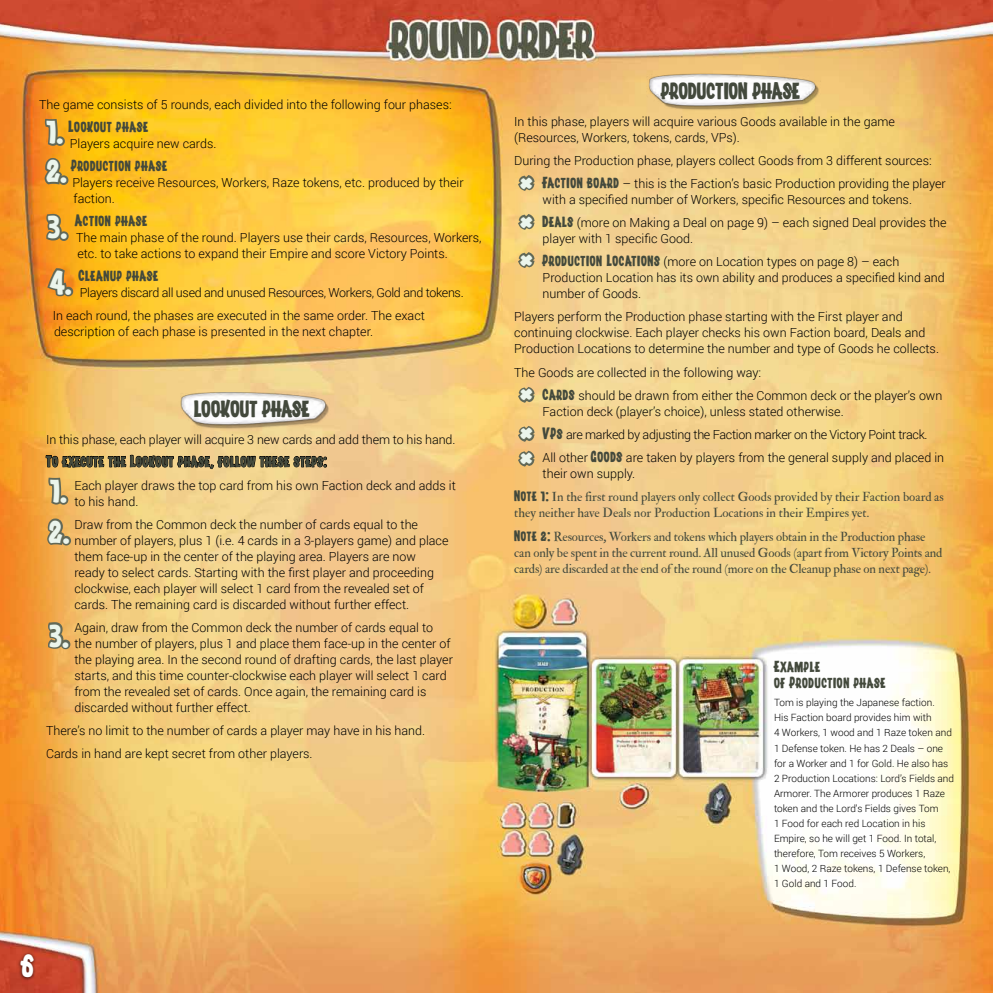
<style>
.page{position:relative;width:993px;height:993px;background:#fff}
.page>*{position:absolute;margin:0;border:0;box-sizing:border-box;transform-origin:0 0}
.rozdz_średni{font:30px "Tygodnik";color:#ebf5ec}
.t1{font:30px "Tygodnik";color:#fff}
.rozdz_maly{font:20px "Tygodnik";letter-spacing:.01em;color:#43493c}
.basic_txt{font:13.75px "Tygodnik";letter-spacing:.05em;color:#43493c}
.note{font:13.75px/16.2px "Tygodnik";letter-spacing:.05em;color:#43493c}
.note-2{font:12.75px/16.2px "IM FELL Double Pica Roman";letter-spacing:-.01em;color:#43493c}
.basic_txt-2{font:300 12.5px/16px "Roboto";color:#000}
.basic_txt-3{font:300 12.5px "Roboto";letter-spacing:-.025em;color:#000}
.example{font:300 10px/15px "Roboto";color:#000}
.s1{font-family:"Tygodnik";font-weight:400;font-size:13.75px;color:#43493c}
.s2{font-family:"Tygodnik"}
</style>
<div class="page">
<img style="left:0;top:0;width:992px;height:992px">
<svg style="left:515px;top:172px;width:22px;height:21px"></svg>
<svg style="left:515px;top:384px;width:22px;height:21px"></svg>
<svg style="left:515px;top:211px;width:22px;height:21px"></svg>
<svg style="left:515px;top:249px;width:22px;height:21px"></svg>
<svg style="left:515px;top:423px;width:22px;height:45px"></svg>
<img style="left:168px;top:380px;width:172px;height:58px">
<img style="left:634px;top:62px;width:198px;height:58px">
<div style="left:17px;top:950px;width:20px;height:31px;background:#000;opacity:.75"></div>
<svg style="left:46px;top:441px;width:281px;height:27px;background:#c1a46a"></svg>
<svg style="left:46px;top:475px;width:25px;height:32px"></svg>
<svg style="left:44px;top:516px;width:30px;height:136px;background:#d6a053"></svg>
<svg style="left:45px;top:257px;width:31px;height:42px"></svg>
<svg style="left:41px;top:117px;width:31px;height:127px;background:#d0912a"></svg>
<p class="basic_txt-2" style="left:39px;top:96px;width:414px">The game consists of 5 rounds, each divided into the following four phases:</p>
<p class="basic_txt" style="left:69px;top:117px;width:81px">Lookout phase</p>
<p class="basic_txt-2" style="left:70px;top:135px;width:148px">Players acquire new cards.</p>
<p class="basic_txt" style="left:71px;top:156px;width:97px">Production phase</p>
<p class="basic_txt-2" style="left:72px;top:174px;width:392px">Players receive Resources, Workers, Raze tokens, etc. produced by their faction.</p>
<p class="basic_txt" style="left:75px;top:211px;width:74px">Action phase</p>
<p class="basic_txt-2" style="left:76px;top:229px;width:406px">The main phase of the round. Players use their cards, Resources, Workers, etc. to take actions to expand their Empire and score Victory Points.</p>
<p class="basic_txt" style="left:79px;top:266px;width:81px">Cleanup phase</p>
<p class="basic_txt-3" style="left:80px;top:284px;width:385px">Players discard all used and unused Resources, Workers, Gold and tokens.</p>
<p class="basic_txt-2" style="left:53px;top:307px;width:373px">In each round, the phases are executed in the same order. The exact description of each phase is presented in the next chapter.</p>
<p class="rozdz_średni" style="left:47px;top:110px;width:18px">1.</p>
<p class="rozdz_średni" style="left:46px;top:149px;width:22px">2.</p>
<p class="rozdz_średni" style="left:48px;top:205px;width:21px">3.</p>
<p class="rozdz_średni" style="left:50px;top:260px;width:23px">4.</p>
<p class="rozdz_maly" style="left:194px;top:394px;width:117px">LOOKOUT PHASE</p>
<p class="basic_txt-2" style="left:46px;top:430px;width:410px">In this phase, each player will acquire 3 new cards and add them to his hand.</p>
<p class="basic_txt" style="left:46px;top:451px;width:282px">To execute the Lookout phase, follow these steps:</p>
<p class="basic_txt-2" style="left:74px;top:477px;width:383px">Each player draws the top card from his own Faction deck and adds it to his hand.</p>
<p class="basic_txt-2" style="left:74px;top:516px;width:375px">Draw from the Common deck the number of cards equal to the number of players, plus 1 (i.e. 4 cards in a 3-players game) and place them face-up in the center of the playing area. Players are now ready to select cards. Starting with the first player and proceeding clockwise, each player will select 1 card from the revealed set of cards. The remaining card is discarded without further effect.</p>
<p class="basic_txt-2" style="left:74px;top:619px;width:380px">Again, draw from the Common deck the number of cards equal to the number of players, plus 1 and place them face-up in the center of the playing area. In the second round of drafting cards, the last player starts, and this time counter-clockwise each player will select 1 card from the revealed set of cards. Once again, the remaining card is discarded without further effect.</p>
<p class="basic_txt-2" style="left:46px;top:722px;width:380px">There’s no limit to the number of cards a player may have in his hand.</p>
<p class="basic_txt-2" style="left:46px;top:745px;width:268px">Cards in hand are kept secret from other players.</p>
<p class="rozdz_średni" style="left:50px;top:468px;width:18px">1.</p>
<p class="rozdz_średni" style="left:49px;top:509px;width:22px">2.</p>
<p class="rozdz_średni" style="left:50px;top:613px;width:21px">3.</p>
<h1 class="t1" style="left:21px;top:943px;width:14px">6</h1>
<p class="rozdz_maly" style="left:661px;top:77px;width:140px">PRODUCTION PHASE</p>
<p class="basic_txt-2" style="left:514px;top:113px;width:382px">In this phase, players will acquire various Goods available in the game (Resources, Workers, tokens, cards, VPs).</p>
<p class="basic_txt-2" style="left:514px;top:152px;width:419px">During the Production phase, players collect Goods from 3 different sources:</p>
<p class="basic_txt-2" style="left:542px;top:175px;width:404px"><span class="s1">Faction board</span> – this is the Faction’s basic Production providing the player with a specified number of Workers, specific Resources and tokens.</p>
<p class="basic_txt-2" style="left:542px;top:214px;width:405px"><span class="s1">Deals</span> (more on Making a Deal on page 9) – each signed Deal provides the player with 1 specific Good.</p>
<p class="basic_txt-2" style="left:542px;top:253px;width:403px"><span class="s1">Production Locations</span> (more on Location types on page 8) – each<br>Production Location has its own ability and produces a specified kind and number of Goods.</p>
<p class="basic_txt-2" style="left:514px;top:308px;width:426px">Players perform the Production phase starting with the First player and continuing clockwise. Each player checks his own Faction board, Deals and<br>Production Locations to determine the number and type of Goods he collects.</p>
<p class="basic_txt-2" style="left:514px;top:363px;width:248px">The Goods are collected in the following way:</p>
<p class="basic_txt-2" style="left:542px;top:386px;width:401px"><span class="s1">Cards</span> should be drawn from either the Common deck or the player’s own<br>Faction deck (player’s choice), unless stated otherwise.</p>
<p class="basic_txt-3" style="left:542px;top:425px;width:386px"><span class="s1">VPs</span> are marked by adjusting the Faction marker on the Victory Point track.</p>
<p class="basic_txt-2" style="left:542px;top:449px;width:403px">All other <span class="s1">Goods</span> are taken by players from the general supply and placed in their own supply.</p>
<p class="note-2" style="left:514px;top:489px;width:431px"><span class="s2">Note 1:</span> In the first round players only collect Goods provided by their Faction board as they neither have Deals nor Production Locations in their Empires yet.</p>
<p class="note-2" style="left:514px;top:528px;width:429px"><span class="s2">Note 2:</span> Resources, Workers and tokens which players obtain in the Production phase can only be spent in the current round. All unused Goods (apart from Victory Points and cards) are discarded at the end of the round (more on the Cleanup phase on next page).</p>
<p class="rozdz_średni" style="left:520px;top:167px;width:14px">*</p>
<p class="rozdz_średni" style="left:520px;top:206px;width:14px">*</p>
<p class="rozdz_średni" style="left:520px;top:244px;width:14px">*</p>
<p class="rozdz_średni" style="left:520px;top:379px;width:14px">*</p>
<p class="rozdz_średni" style="left:520px;top:418px;width:14px">*</p>
<p class="rozdz_średni" style="left:520px;top:443px;width:14px">*</p>
<p class="note" style="left:773px;top:657px;width:113px">Example<br>of Production phase</p>
<p class="example" style="left:773px;top:694px;width:181px">Tom is playing the Japanese faction.<br>His Faction board provides him with<br>4 Workers, 1 wood and 1 Raze token and 1 Defense token. He has 2 Deals – one for a Worker and 1 for Gold. He also has 2 Production Locations: Lord’s Fields and Armorer. The Armorer produces 1 Raze token and the Lord’s Fields gives Tom<br>1 Food for each red Location in his Empire, so he will get 1 Food. In total, therefore, Tom receives 5 Workers,<br>1 Wood, 2 Raze tokens, 1 Defense token, 1 Gold and 1 Food.</p>
</div>
